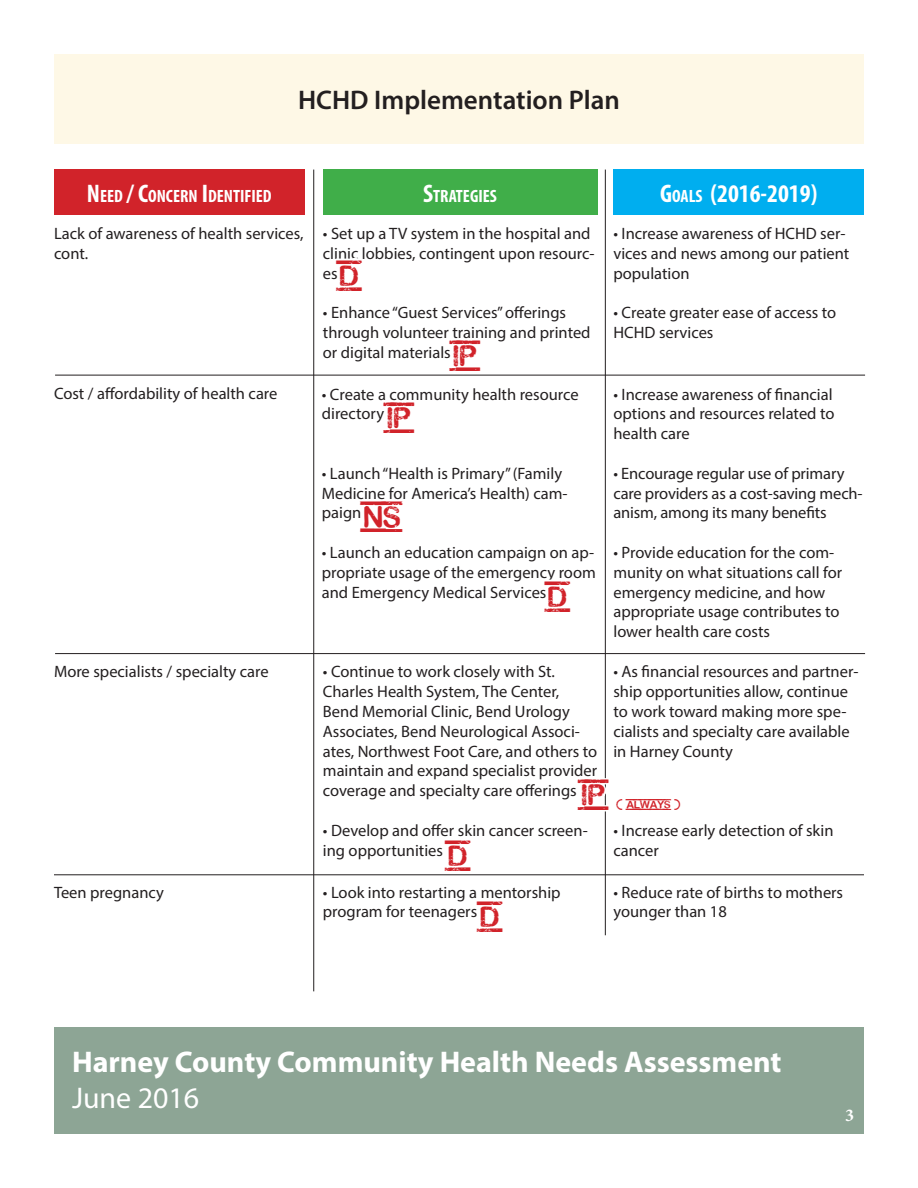
<style>
.page{position:relative;width:918px;height:1188px;background:#fff}
.page>*{position:absolute;margin:0;border:0;box-sizing:border-box;transform-origin:0 0}
.t1{font:37.5px "TOPSECRET";color:#d1232a}
.t2{font:700 30px "Myriad Pro";color:#fff}
.t3{font:30px "Myriad Pro";color:#fff}
.t4{font:600 27px "Myriad Pro";color:#231f20}
.t5{font:700 condensed 25.5px "Myriad Pro";color:#fff}
.t6{font:700 18px "Minion Pro";color:#fff}
.t7{font:700 condensed 17.85px "Myriad Pro";color:#fff}
.t8{font:16.5px/19.8px "Myriad Pro";color:#231f20}
.t9{font:13.5px "TOPSECRET";color:#d1232a}
.s1{font-size:25.5px}
.s2{font-size:17.85px}
</style>
<div class="page">
<div style="left:54px;top:1028px;width:810px;height:106px;background:#8da595"></div>
<div style="left:54px;top:54px;width:810px;height:90px;background:#fef8e6"></div>
<div style="left:54px;top:170px;width:251px;height:45px;background:#d1232a"></div>
<div style="left:323px;top:170px;width:274px;height:45px;background:#40ae49"></div>
<div style="left:613px;top:170px;width:251px;height:45px;background:#00aeef"></div>
<hr style="left:605px;top:170px;width:1px;height:765px;background:#231f20">
<hr style="left:313px;top:170px;width:1px;height:821px;background:#231f20">
<hr style="left:55px;top:375px;width:810px;height:1px;background:#231f20">
<hr style="left:55px;top:653px;width:810px;height:1px;background:#231f20">
<hr style="left:54px;top:874px;width:810px;height:1px;background:#231f20">
<svg style="left:447px;top:374px;width:36px;height:2px"></svg>
<svg style="left:332px;top:374px;width:85px;height:2px"></svg>
<svg style="left:541px;top:574px;width:142px;height:262px"></svg>
<svg style="left:441px;top:874px;width:65px;height:2px"></svg>
<p class="t4" style="left:298px;top:83px;width:323px">HCHD Implementation Plan</p>
<p class="t7" style="left:87px;top:185px;width:186px"><span class="s1">N</span>EED <span class="s1">/ C</span>ONCERN <span class="s1">I</span>DENTIFIED</p>
<p class="t7" style="left:423px;top:185px;width:74px"><span class="s1">S</span>TRATEGIES</p>
<p class="t5" style="left:660px;top:177px;width:159px">G<span class="s2">OALS</span> (2016-2019)</p>
<p class="t8" style="left:54px;top:223px;width:251px">Lack of awareness of health services, cont.</p>
<p class="t8" style="left:323px;top:223px;width:273px">• Set up a TV system in the hospital and clinic lobbies, contingent upon resourc&shy;es</p>
<p class="t8" style="left:323px;top:302px;width:269px">• Enhance “Guest Services” offerings through volunteer training and printed or digital materials</p>
<p class="t8" style="left:613px;top:223px;width:237px">• Increase awareness of HCHD ser&shy;vices and news among our patient population</p>
<p class="t8" style="left:613px;top:302px;width:224px">• Create greater ease of access to<br>HCHD services</p>
<p class="t1" style="left:340px;top:257px;width:21px">D</p>
<p class="t1" style="left:454px;top:337px;width:25px">IP</p>
<p class="t8" style="left:54px;top:384px;width:225px">Cost / affordability of health care</p>
<p class="t8" style="left:322px;top:384px;width:258px">• Create a community health resource directory</p>
<p class="t1" style="left:388px;top:399px;width:25px">IP</p>
<p class="t8" style="left:322px;top:463px;width:247px">• Launch “Health is Primary” (Family<br>Medicine for America’s Health) cam&shy;paign</p>
<p class="t8" style="left:322px;top:542px;width:275px;text-align:justify">• Launch an education campaign on ap&shy;propriate usage of the emergency room and Emergency Medical Services</p>
<p class="t1" style="left:364px;top:498px;width:39px">NS</p>
<p class="t1" style="left:549px;top:578px;width:21px">D</p>
<p class="t8" style="left:613px;top:384px;width:223px;text-align:justify">• Increase awareness of financial options and resources related to health care</p>
<p class="t8" style="left:613px;top:463px;width:251px">• Encourage regular use of primary care providers as a cost-saving mech&shy;anism, among its many benefits</p>
<p class="t8" style="left:613px;top:542px;width:230px">• Provide education for the com&shy;munity on what situations call for emergency medicine, and how appropriate usage contributes to lower health care costs</p>
<p class="t8" style="left:613px;top:662px;width:246px">• As financial resources and partner&shy;ship opportunities allow, continue to work toward making more spe&shy;cialists and specialty care available in Harney County</p>
<p class="t8" style="left:54px;top:662px;width:216px">More specialists / specialty care</p>
<p class="t8" style="left:323px;top:662px;width:276px">• Continue to work closely with St.<br>Charles Health System, The Center, Bend Memorial Clinic, Bend Urology Associates, Bend Neurological Associ&shy;ates, Northwest Foot Care, and others to maintain and expand specialist provider coverage and specialty care offerings</p>
<p class="t8" style="left:323px;top:820px;width:266px">• Develop and offer skin cancer screen&shy;ing opportunities</p>
<p class="t1" style="left:582px;top:776px;width:25px">IP</p>
<p class="t9" style="left:616px;top:798px;width:66px">( ALWAYS )</p>
<p class="t8" style="left:613px;top:820px;width:222px">• Increase early detection of skin cancer</p>
<p class="t1" style="left:449px;top:837px;width:21px">D</p>
<p class="t8" style="left:54px;top:882px;width:111px">Teen pregnancy</p>
<p class="t8" style="left:323px;top:882px;width:239px">• Look into restarting a mentorship program for teenagers</p>
<p class="t8" style="left:613px;top:882px;width:231px">• Reduce rate of births to mothers younger than 18</p>
<p class="t1" style="left:481px;top:898px;width:21px">D</p>
<h2 class="t2" style="left:72px;top:1042px;width:711px">Harney County Community Health Needs Assessment</h2>
<h2 class="t3" style="left:72px;top:1079px;width:129px">June 2016</h2>
<p class="t6" style="left:845px;top:1103px;width:10px">3</p>
</div>
